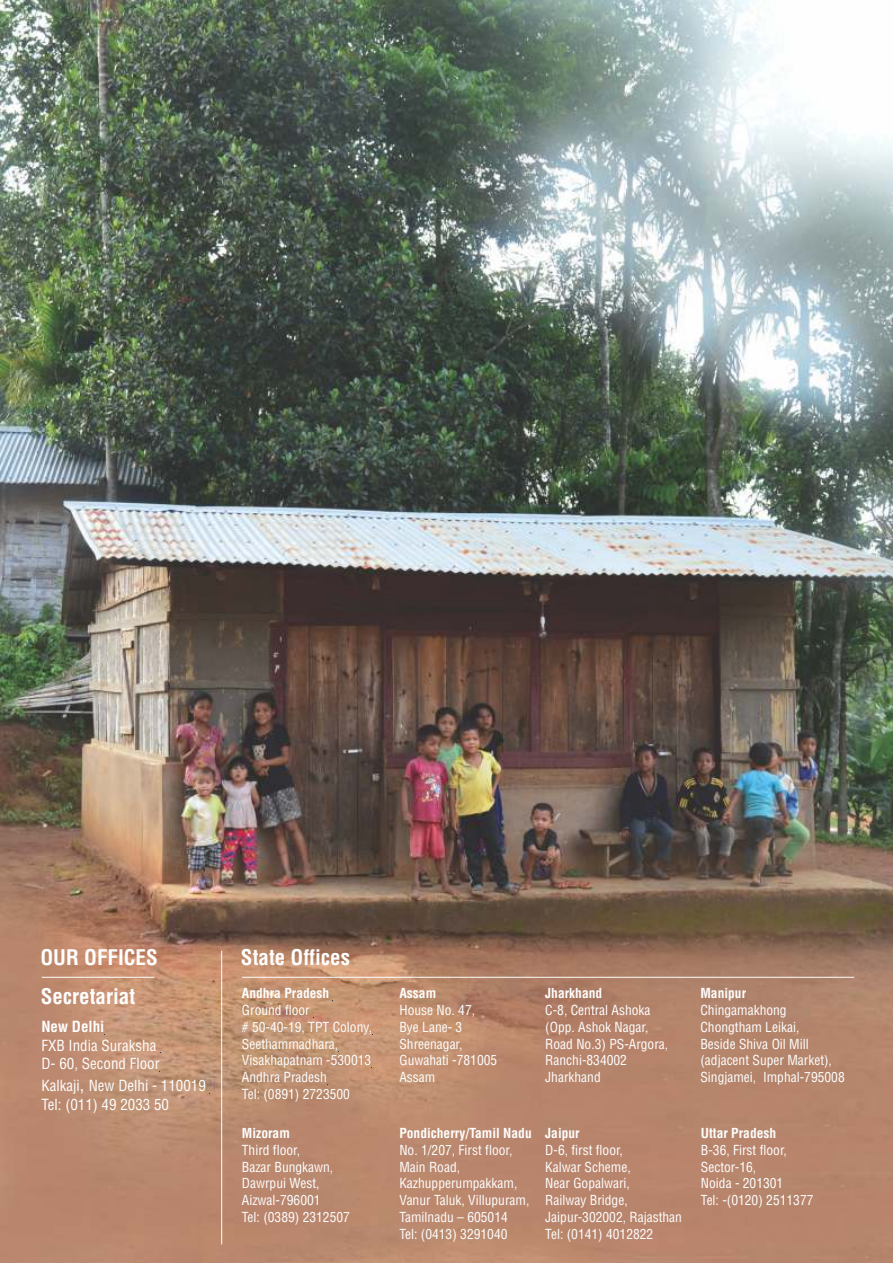
<style>
.page{position:relative;width:893px;height:1263px;background:#fff}
.page>*{position:absolute;margin:0;border:0;box-sizing:border-box;transform-origin:0 0}
.t1{font:700 condensed 21px "Helvetica LT";color:#fefefe}
.t2{font:condensed 15px/18.6px "Helvetica LT";color:#fefefe}
.t3{font:700 condensed 15px "Helvetica LT";color:#fefefe}
.t4{font:condensed 13.5px/16.8px "Helvetica LT";color:#fefefe}
.t5{font:700 condensed 13.5px "Helvetica LT";color:#fefefe}
.s1{font-size:18px}
</style>
<div class="page">
<img style="left:0;top:0;width:893px;height:1263px">
<hr style="left:42px;top:977px;width:112px;height:1px;background:#fefefe">
<hr style="left:242px;top:977px;width:612px;height:1px;background:#fefefe">
<hr style="left:221px;top:951px;width:1px;height:293px;background:#fefefe">
<h1 class="t1" style="left:40px;top:949px;width:119px">OUR OFFICES</h1>
<h1 class="t1" style="left:41px;top:989px;width:96px">Secretariat</h1>
<p class="t3" style="left:41px;top:1021px;width:64px">New Delhi</p>
<p class="t2" style="left:41px;top:1037px;width:120px">FXB India Suraksha<br>D- 60, Second Floor</p>
<p class="t2" style="left:41px;top:1077px;width:166px;line-height:19.4px">Kalkaji<span class="s1">,</span> New Delhi - 110019<br>Tel: (011) 49 2033 50</p>
<h1 class="t1" style="left:241px;top:949px;width:111px">State Offices</h1>
<p class="t5" style="left:242px;top:988px;width:89px">Andhra Pradesh</p>
<p class="t4" style="left:242px;top:1003px;width:132px">Ground floor<br># 50-40-19, TPT Colony,<br>Seethammadhara,<br>Visakhapatnam -530013<br>Andhra Pradesh<br>Tel: (0891) 2723500</p>
<p class="t5" style="left:242px;top:1128px;width:50px">Mizoram</p>
<p class="t4" style="left:242px;top:1142px;width:110px">Third floor,<br>Bazar Bungkawn,<br>Dawrpui West,<br>Aizwal-796001<br>Tel: (0389) 2312507</p>
<p class="t5" style="left:399px;top:988px;width:38px">Assam</p>
<p class="t4" style="left:399px;top:1003px;width:99px">House No. 47,<br>Bye Lane- 3<br>Shreenagar,<br>Guwahati -781005<br>Assam</p>
<p class="t5" style="left:545px;top:988px;width:58px">Jharkhand</p>
<p class="t4" style="left:545px;top:1003px;width:124px">C-8, Central Ashoka (Opp. Ashok Nagar,<br>Road No.3) PS-Argora,<br>Ranchi-834002<br>Jharkhand</p>
<p class="t5" style="left:399px;top:1128px;width:134px">Pondicherry/Tamil Nadu</p>
<p class="t4" style="left:399px;top:1142px;width:131px">No. 1/207, First floor,<br>Main Road,<br>Kazhupperumpakkam,<br>Vanur Taluk, Villupuram,<br>Tamilnadu – 605014<br>Tel: (0413) 3291040</p>
<p class="t5" style="left:545px;top:1128px;width:36px">Jaipur</p>
<p class="t4" style="left:545px;top:1142px;width:138px">D-6, first floor,<br>Kalwar Scheme,<br>Near Gopalwari,<br>Railway Bridge,<br>Jaipur-302002, Rajasthan<br>Tel: (0141) 4012822</p>
<p class="t5" style="left:700px;top:988px;width:47px">Manipur</p>
<p class="t4" style="left:700px;top:1003px;width:146px">Chingamakhong<br>Chongtham Leikai,<br>Beside Shiva Oil Mill (adjacent Super Market),<br>Singjamei, Imphal-795008</p>
<p class="t5" style="left:701px;top:1128px;width:77px">Uttar Pradesh</p>
<p class="t4" style="left:701px;top:1142px;width:114px">B-36, First floor,<br>Sector-16,<br>Noida - 201301<br>Tel: -(0120) 2511377</p>
</div>
